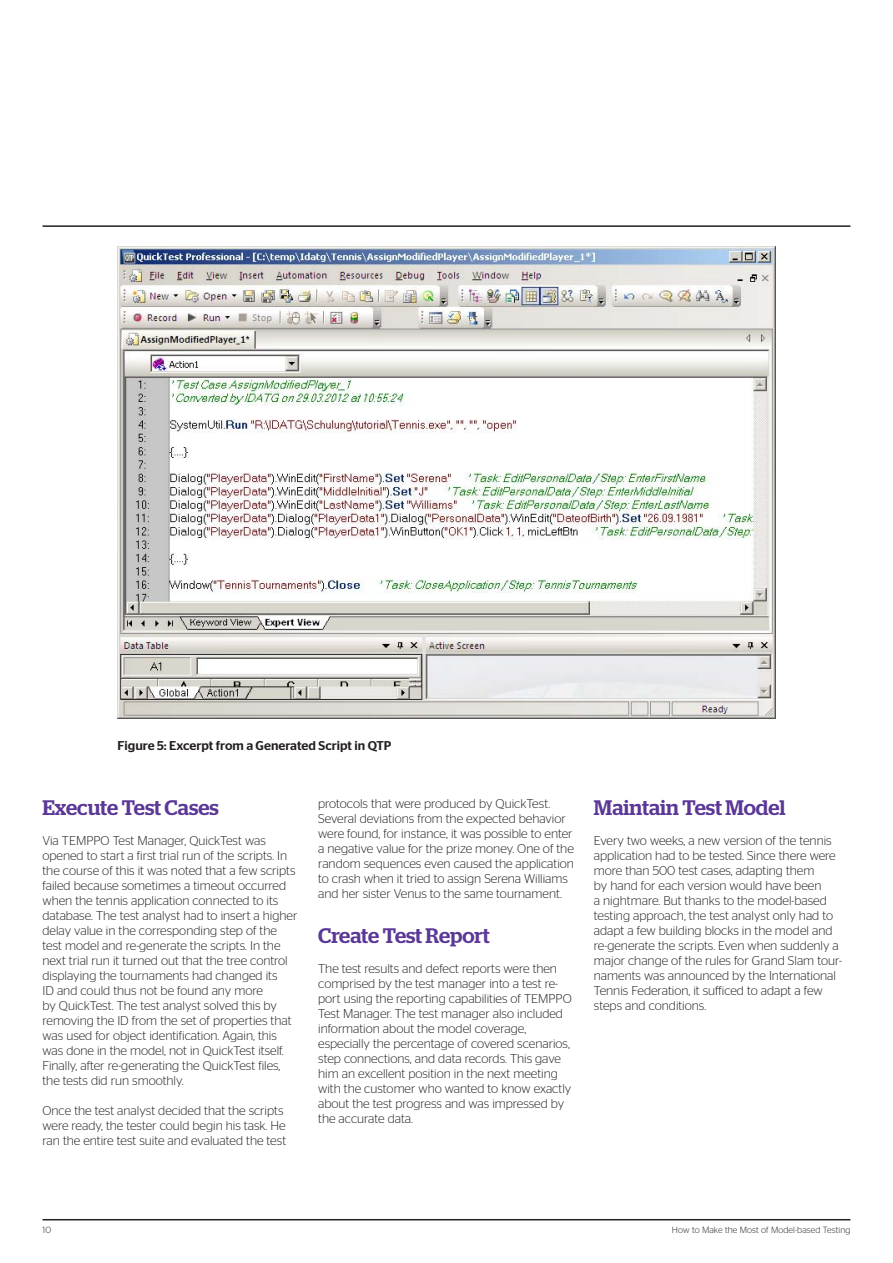
<style>
.page{position:relative;width:893px;height:1263px;background:#fff}
.page>*{position:absolute;margin:0;border:0;box-sizing:border-box;transform-origin:0 0}
.t1{font:500 21px "Stag";color:#5b3896}
.t2{font:300 12.75px/15px "Stag Sans";color:#231f20}
.t3{font:500 12.75px "Stag Sans";color:#231f20}
.t4{font:300 9px "Stag Sans";letter-spacing:.01em;color:#231f20}
</style>
<div class="page">
<hr style="left:43px;top:1219px;width:807px;height:1px;background:#231f20">
<hr style="left:43px;top:225px;width:807px;height:2px;background:#231f20">
<img style="left:118px;top:247px;width:657px;height:472px">
<p class="t3" style="left:118px;top:738px;width:275px">Figure 5: Excerpt from a Generated Script in QTP</p>
<h1 class="t1" style="left:43px;top:795px;width:178px">Execute Test Cases</h1>
<p class="t2" style="left:43px;top:832px;width:256px">Via TEMPPO Test Manager, QuickTest was opened to start a first trial run of the scripts. In the course of this it was noted that a few scripts failed because sometimes a timeout occurred when the tennis application connected to its database. The test analyst had to insert a higher delay value in the corresponding step of the test model and re-generate the scripts. In the next trial run it turned out that the tree control displaying the tournaments had changed its<br>ID and could thus not be found any more<br>by QuickTest. The test analyst solved this by removing the ID from the set of properties that was used for object identification. Again, this was done in the model, not in QuickTest itself.<br>Finally, after re-generating the QuickTest files, the tests did run smoothly.</p>
<p class="t2" style="left:43px;top:1102px;width:245px">Once the test analyst decided that the scripts were ready, the tester could begin his task. He ran the entire test suite and evaluated the test</p>
<p class="t2" style="left:318px;top:796px;width:257px">protocols that were produced by QuickTest.<br>Several deviations from the expected behavior were found, for instance, it was possible to enter a negative value for the prize money. One of the random sequences even caused the application to crash when it tried to assign Serena Williams and her sister Venus to the same tournament.</p>
<h1 class="t1" style="left:318px;top:923px;width:173px">Create Test Report</h1>
<p class="t2" style="left:318px;top:961px;width:255px">The test results and defect reports were then comprised by the test manager into a test re&shy;port using the reporting capabilities of TEMPPO Test Manager. The test manager also included information about the model coverage, especially the percentage of covered scenarios, step connections, and data records. This gave him an excellent position in the next meeting with the customer who wanted to know exactly about the test progress and was impressed by the accurate data.</p>
<h1 class="t1" style="left:594px;top:795px;width:193px">Maintain Test Model</h1>
<p class="t2" style="left:594px;top:832px;width:250px">Every two weeks, a new version of the tennis application had to be tested. Since there were more than 500 test cases, adapting them<br>by hand for each version would have been<br>a nightmare. But thanks to the model-based testing approach, the test analyst only had to adapt a few building blocks in the model and re-generate the scripts. Even when suddenly a major change of the rules for Grand Slam tour&shy;naments was announced by the International Tennis Federation, it sufficed to adapt a few steps and conditions.</p>
<p class="t4" style="left:43px;top:1225px;width:10px">10</p>
<p class="t4" style="left:672px;top:1225px;width:180px">How to Make the Most of Model-based Testing</p>
</div>
